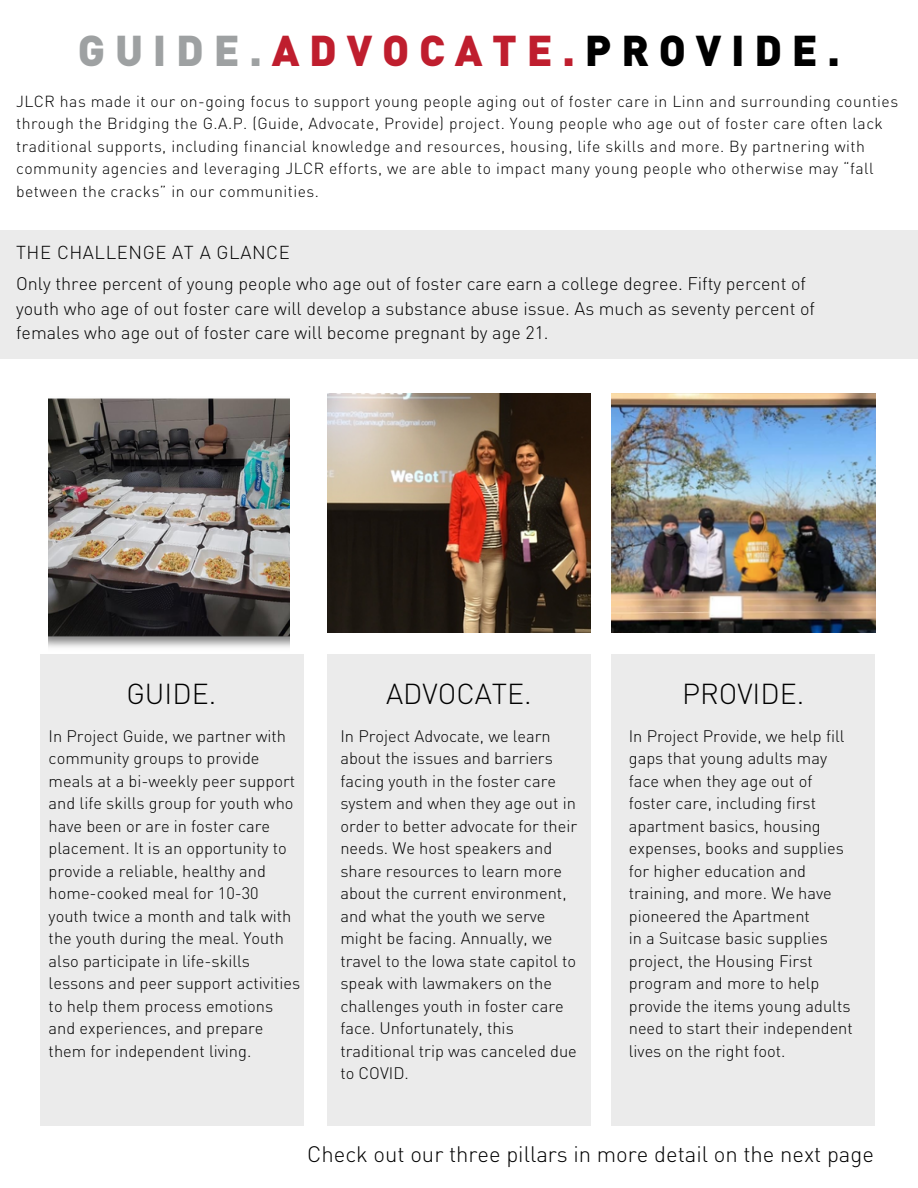
<style>
.page{position:relative;width:918px;height:1188px;background:#fff}
.page>*{position:absolute;margin:0;border:0;box-sizing:border-box;transform-origin:0 0}
.t1{font:900 42.45px "DINOT";letter-spacing:.23em;color:#bf1e2e}
.t2{font:300 28.5px "DINOT";color:#000}
.t3{font:300 22.05px "DINOT";color:#000}
.t4{font:300 18.45px "DINOT";letter-spacing:.03em;color:#000}
.t5{font:300 18px/24.8px "DINOT";color:#000}
.t6{font:300 16.5px/22.5px "DINOT";color:#000}
.t7{font:300 15.75px/22.5px "DINOT";letter-spacing:.03em;color:#000}
.s1{color:#9ea1a2}
.s2{color:#000}
</style>
<div class="page">
<div style="left:41px;top:655px;width:263px;height:471px;background:#ebebeb"></div>
<div style="left:327px;top:655px;width:264px;height:471px;background:#ebebeb"></div>
<div style="left:612px;top:655px;width:263px;height:471px;background:#ebebeb"></div>
<div style="left:0;top:230px;width:918px;height:128px;background:#ebebeb"></div>
<img style="left:612px;top:394px;width:264px;height:238px">
<img style="left:49px;top:398px;width:240px;height:257px">
<img style="left:327px;top:394px;width:264px;height:238px">
<h1 class="t1" style="left:78px;top:22px;width:764px"><span class="s1">GUIDE.</span>ADVOCATE.<span class="s2">PROVIDE.</span></h1>
<p class="t7" style="left:16px;top:89px;width:884px">JLCR has made it our on-going focus to support young people aging out of foster care in Linn and surrounding counties through the Bridging the G.A.P. (Guide, Advocate, Provide) project. Young people who age out of foster care often lack traditional supports, including financial knowledge and resources, housing, life skills and more. By partnering with community agencies and leveraging JLCR efforts, we are able to impact many young people who otherwise may “fall between the cracks” in our communities.</p>
<p class="t4" style="left:16px;top:240px;width:275px">THE CHALLENGE AT A GLANCE</p>
<h4 class="t5" style="left:16px;top:270px;width:800px">Only three percent of young people who age out of foster care earn a college degree. Fifty percent of youth who age of out foster care will develop a substance abuse issue. As much as seventy percent of females who age out of foster care will become pregnant by age 21.</h4>
<h5 class="t2" style="left:126px;top:675px;width:91px">GUIDE.</h5>
<p class="t2" style="left:386px;top:675px;width:147px">ADVOCATE.</p>
<p class="t2" style="left:682px;top:675px;width:124px">PROVIDE.</p>
<p class="t6" style="left:49px;top:724px;width:239px">In Project Guide, we partner with</p>
<p class="t6" style="left:49px;top:746px;width:248px">community groups to provide meals at a bi-weekly peer support</p>
<p class="t6" style="left:49px;top:791px;width:246px">and life skills group for youth who</p>
<p class="t6" style="left:49px;top:814px;width:223px">have been or are in foster care</p>
<p class="t6" style="left:49px;top:836px;width:240px">placement. It is an opportunity to provide a reliable, healthy and</p>
<p class="t6" style="left:49px;top:881px;width:212px">home-cooked meal for 10-30</p>
<p class="t6" style="left:49px;top:904px;width:244px">youth twice a month and talk with</p>
<p class="t6" style="left:49px;top:926px;width:237px">the youth during the meal. Youth</p>
<p class="t6" style="left:49px;top:949px;width:203px">also participate in life-skills</p>
<p class="t6" style="left:49px;top:971px;width:253px">lessons and peer support activities to help them process emotions and experiences, and prepare them for independent living.</p>
<h2 class="t6" style="left:340px;top:724px;width:212px">In Project Advocate, we learn</h2>
<p class="t6" style="left:340px;top:746px;width:214px">about the issues and barriers</p>
<p class="t6" style="left:340px;top:769px;width:217px">facing youth in the foster care</p>
<h2 class="t6" style="left:340px;top:791px;width:237px">system and when they age out in</h2>
<p class="t6" style="left:340px;top:814px;width:238px">order to better advocate for their</p>
<p class="t6" style="left:340px;top:836px;width:238px">needs. We host speakers and share resources to learn more about the current environment, and what the youth we serve might be facing. Annually, we travel to the Iowa state capitol to speak with lawmakers on the challenges youth in foster care face. Unfortunately, this traditional trip was canceled due to COVID.</p>
<p class="t6" style="left:629px;top:724px;width:217px">In Project Provide, we help fill</p>
<p class="t6" style="left:629px;top:746px;width:217px">gaps that young adults may face when they age out of foster care, including first apartment basics, housing expenses, books and supplies for higher education and training, and more. We have pioneered the Apartment</p>
<p class="t6" style="left:629px;top:926px;width:201px">in a Suitcase basic supplies</p>
<p class="t6" style="left:629px;top:949px;width:186px">project, the Housing First</p>
<p class="t6" style="left:629px;top:971px;width:226px">program and more to help provide the items young adults need to start their independent lives on the right foot.</p>
<p class="t3" style="left:307px;top:1139px;width:568px">Check out our three pillars in more detail on the next page</p>
</div>
